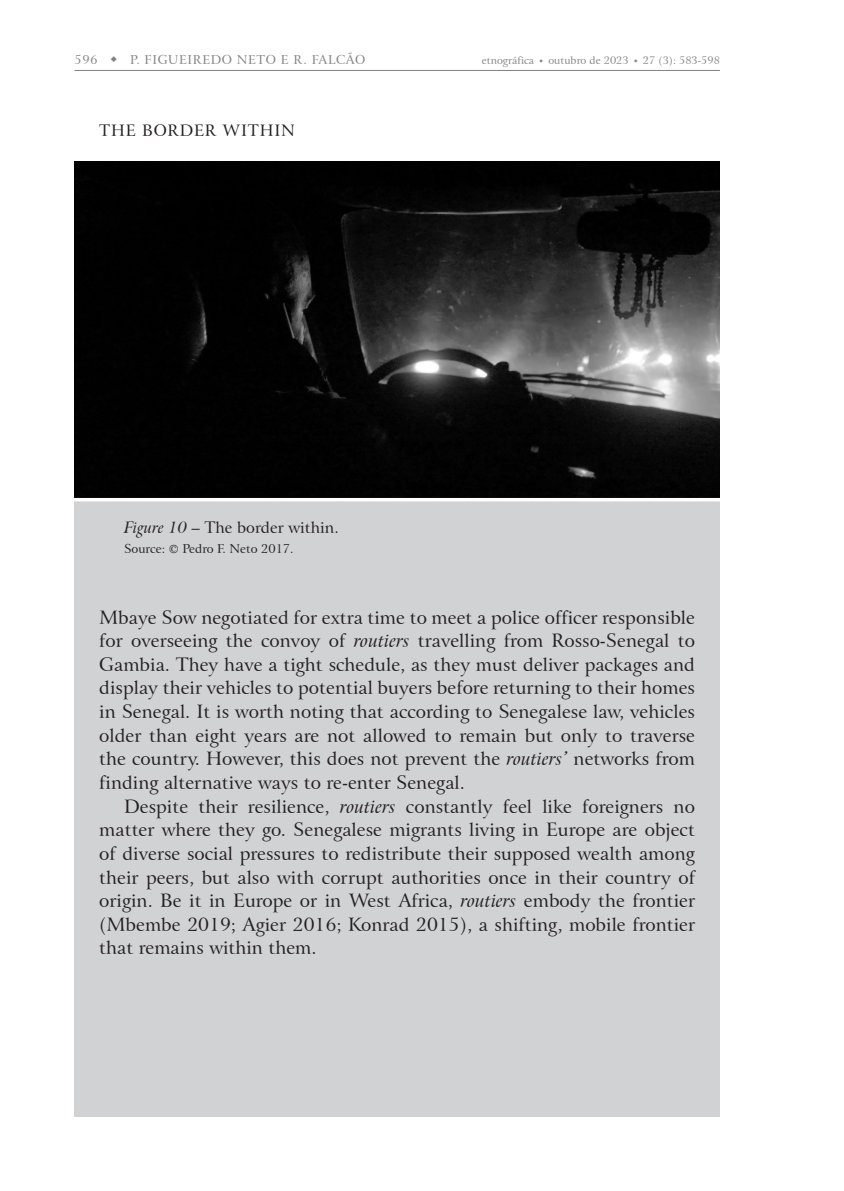
<style>
.page{position:relative;width:844px;height:1191px;background:#fff}
.page>*{position:absolute;margin:0;border:0;box-sizing:border-box;transform-origin:0 0}
.Texto_01{font:18.38px/23.6px "Arrus BT";color:#231f20;text-align:justify}
.Legendas_1_linha{font:15.75px "Arrus BT";color:#231f20}
.Subcapitulo{font:15.75px "Arrus BT";letter-spacing:.05em;color:#231f20}
.t1{font:12.25px "Arrus BT";letter-spacing:.05em;color:#808285}
.Legendas_1_linha-2{font:12.25px "Arrus BT";color:#231f20}
.t2{font:10.5px "Arrus BT";color:#808285}
.s1{font-style:italic}
</style>
<div class="page">
<hr style="left:74px;top:70px;width:645px;height:1px;background:#808285">
<div style="left:74px;top:258px;width:645px;height:858px;background:#d1d2d4"></div>
<img style="left:74px;top:161px;width:645px;height:337px">
<hr style="left:50px;top:498px;width:694px;height:3px;background:#fff">
<p class="t1" style="left:74px;top:52px;width:292px">596 ◆ P. FIGUEIREDO NETO E R. FALCÃO</p>
<p class="t2" style="left:481px;top:54px;width:54px">etnográfica</p>
<p class="t2" style="left:539px;top:54px;width:91px">◆ outubro de 2023</p>
<p class="t2" style="left:633px;top:54px;width:87px">◆ 27 (3): 583-598</p>
<p class="Subcapitulo" style="left:99px;top:121px;width:197px">THE BORDER WITHIN</p>
<p class="Legendas_1_linha" style="left:124px;top:518px;width:216px"><span class="s1">Figure 10</span> – The border within.</p>
<p class="Legendas_1_linha-2" style="left:124px;top:541px;width:171px">Source: © Pedro F. Neto 2017.</p>
<p class="Texto_01" style="left:99px;top:605px;width:597px">Mbaye Sow negotiated for extra time to meet a police officer responsible for overseeing the convoy of <span class="s1">routiers</span> travelling from Rosso-Senegal to Gambia. They have a tight schedule, as they must deliver packages and display their vehicles to potential buyers before returning to their homes in Senegal. It is worth noting that according to Senegalese law, vehicles older than eight years are not allowed to remain but only to traverse the country. However, this does not prevent the <span class="s1">routiers’</span> networks from finding alternative ways to re-enter Senegal.</p>
<p class="Texto_01" style="left:99px;top:794px;width:597px;text-indent:25px">Despite their resilience, <span class="s1">routiers</span> constantly feel like foreigners no matter where they go. Senegalese migrants living in Europe are object of diverse social pressures to redistribute their supposed wealth among their peers, but also with corrupt authorities once in their country of origin. Be it in Europe or in West Africa, <span class="s1">routiers</span> embody the frontier (Mbembe 2019; Agier 2016; Konrad 2015), a shifting, mobile frontier that remains within them.</p>
</div>
